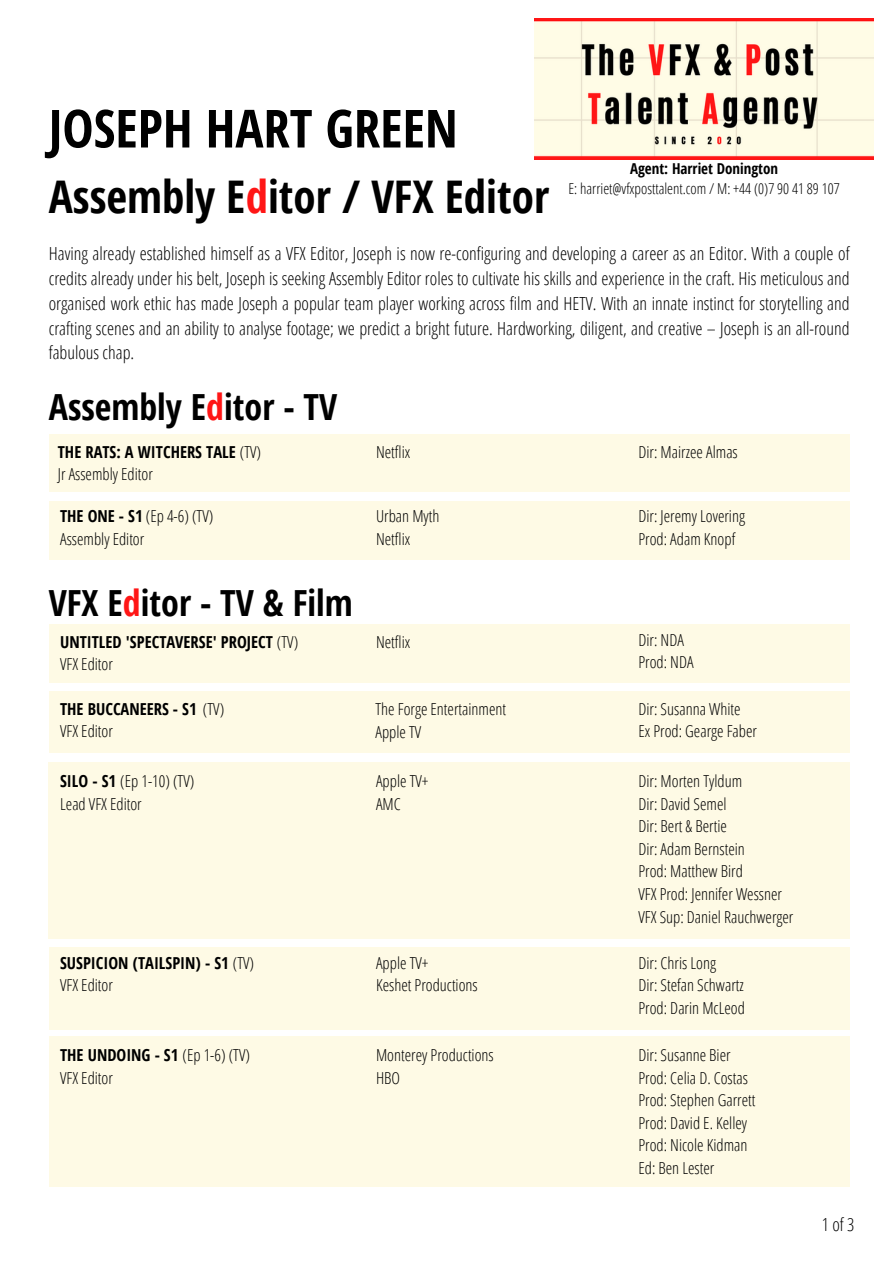
<style>
.page{position:relative;width:894px;height:1264px;background:#fff}
.page>*{position:absolute;margin:0;border:0;box-sizing:border-box;transform-origin:0 0}
.t1{font:700 52.5px "Open Sans Condensed";color:#000}
.t2{font:700 45px "Open Sans Condensed";color:#000}
.t3{font:700 36px "Open Sans Condensed";color:#000}
.t4{font:300 18px/24.8px "Open Sans Condensed";color:#000;text-align:justify}
.t5{font:300 16.5px/22.5px "Open Sans Condensed";color:#000}
.t6{font:700 16.5px/22.5px "Open Sans Condensed";color:#000}
.t7{font:300 15px "Open Sans Condensed";color:#000}
.t8{font:700 15px "Open Sans Condensed";color:#000}
.s1{color:#ff1616}
.s2{font-weight:300}
.s3{font-weight:700}
</style>
<div class="page">
<img style="left:534px;top:19px;width:339px;height:141px">
<div style="left:49px;top:947px;width:800px;height:83px;background:#fefae5"></div>
<div style="left:49px;top:762px;width:800px;height:176px;background:#fefae5"></div>
<div style="left:49px;top:501px;width:800px;height:58px;background:#fefae5"></div>
<div style="left:49px;top:624px;width:800px;height:59px;background:#fefae5"></div>
<div style="left:49px;top:692px;width:800px;height:61px;background:#fefae5"></div>
<div style="left:49px;top:434px;width:800px;height:58px;background:#fefae5"></div>
<div style="left:49px;top:1035px;width:800px;height:151px;background:#fefae5"></div>
<h1 class="t1" style="left:49px;top:91px;width:410px">JOSEPH HART GREEN</h1>
<h1 class="t2" style="left:49px;top:165px;width:501px">Assembly E<span class="s1">d</span>itor / VFX Editor</h1>
<p class="t4" style="left:49px;top:241px;width:802px">Having already established himself as a VFX Editor, Joseph is now re-configuring and developing a career as an Editor. With a couple of credits already under his belt, Joseph is seeking Assembly Editor roles to cultivate his skills and experience in the craft. His meticulous and organised work ethic has made Joseph a popular team player working across film and HETV. With an innate instinct for storytelling and crafting scenes and an ability to analyse footage; we predict a bright future. Hardworking, diligent, and creative – Joseph is an all-round fabulous chap.</p>
<h2 class="t8" style="left:630px;top:158px;width:149px">Agent: Harriet Donington</h2>
<h3 class="t7" style="left:568px;top:178px;width:272px">E: harriet@vfxposttalent.com / M: +44 (0)7 90 41 89 107</h3>
<h3 class="t3" style="left:49px;top:381px;width:290px">Assembly E<span class="s1">d</span>itor - TV</h3>
<h3 class="t6" style="left:58px;top:440px;width:205px">THE RATS: A WITCHERS TALE <span class="s2">(TV)<br>Jr Assembly Editor</span></h3>
<h3 class="t5" style="left:376px;top:440px;width:36px">Netflix</h3>
<h3 class="t5" style="left:638px;top:440px;width:101px">Dir: Mairzee Almas</h3>
<h3 class="t5" style="left:376px;top:504px;width:65px">Urban Myth<br>Netflix</h3>
<h3 class="t5" style="left:60px;top:504px;width:155px"><span class="s3">THE ONE - S1</span> (Ep 4-6) (TV)<br>Assembly Editor</h3>
<h3 class="t5" style="left:638px;top:504px;width:108px">Dir: Jeremy Lovering<br>Prod: Adam Knopf</h3>
<p class="t3" style="left:49px;top:577px;width:305px">VFX E<span class="s1">d</span>itor - TV &amp; Film</p>
<h3 class="t6" style="left:60px;top:630px;width:239px">UNTITLED 'SPECTAVERSE' PROJECT <span class="s2">(TV)<br>VFX Editor</span></h3>
<h3 class="t5" style="left:638px;top:628px;width:57px">Dir: NDA<br>Prod: NDA</h3>
<h3 class="t5" style="left:376px;top:630px;width:36px">Netflix</h3>
<h3 class="t6" style="left:60px;top:697px;width:165px">THE BUCCANEERS - S1 <span class="s2">(TV)<br>VFX Editor</span></h3>
<h3 class="t5" style="left:638px;top:697px;width:120px">Dir: Susanna White<br>Ex Prod: Gearge Faber</h3>
<h3 class="t5" style="left:375px;top:697px;width:132px">The Forge Entertainment<br>Apple TV</h3>
<h3 class="t5" style="left:60px;top:769px;width:136px"><span class="s3">SILO - S1</span> (Ep 1-10) (TV)<br>Lead VFX Editor</h3>
<h3 class="t5" style="left:638px;top:769px;width:156px">Dir: Morten Tyldum<br>Dir: David Semel<br>Dir: Bert &amp; Bertie<br>Dir: Adam Bernstein<br>Prod: Matthew Bird<br>VFX Prod: Jennifer Wessner<br>VFX Sup: Daniel Rauchwerger</h3>
<h2 class="t5" style="left:376px;top:769px;width:54px">Apple TV+<br>AMC</h2>
<h3 class="t6" style="left:60px;top:951px;width:195px">SUSPICION (TAILSPIN) - S1 <span class="s2">(TV)<br>VFX Editor</span></h3>
<h3 class="t5" style="left:638px;top:951px;width:108px">Dir: Chris Long<br>Dir: Stefan Schwartz<br>Prod: Darin McLeod</h3>
<h3 class="t5" style="left:376px;top:951px;width:103px">Apple TV+<br>Keshet Productions</h3>
<h3 class="t5" style="left:376px;top:1043px;width:119px">Monterey Productions<br>HBO</h3>
<h3 class="t5" style="left:60px;top:1043px;width:191px"><span class="s3">THE UNDOING - S1</span> (Ep 1-6) (TV)<br>VFX Editor</h3>
<h3 class="t5" style="left:638px;top:1043px;width:118px">Dir: Susanne Bier<br>Prod: Celia D. Costas<br>Prod: Stephen Garrett<br>Prod: David E. Kelley<br>Prod: Nicole Kidman<br>Ed: Ben Lester</h3>
<h3 class="t4" style="left:821px;top:1211px;width:34px">1 of 3</h3>
</div>
